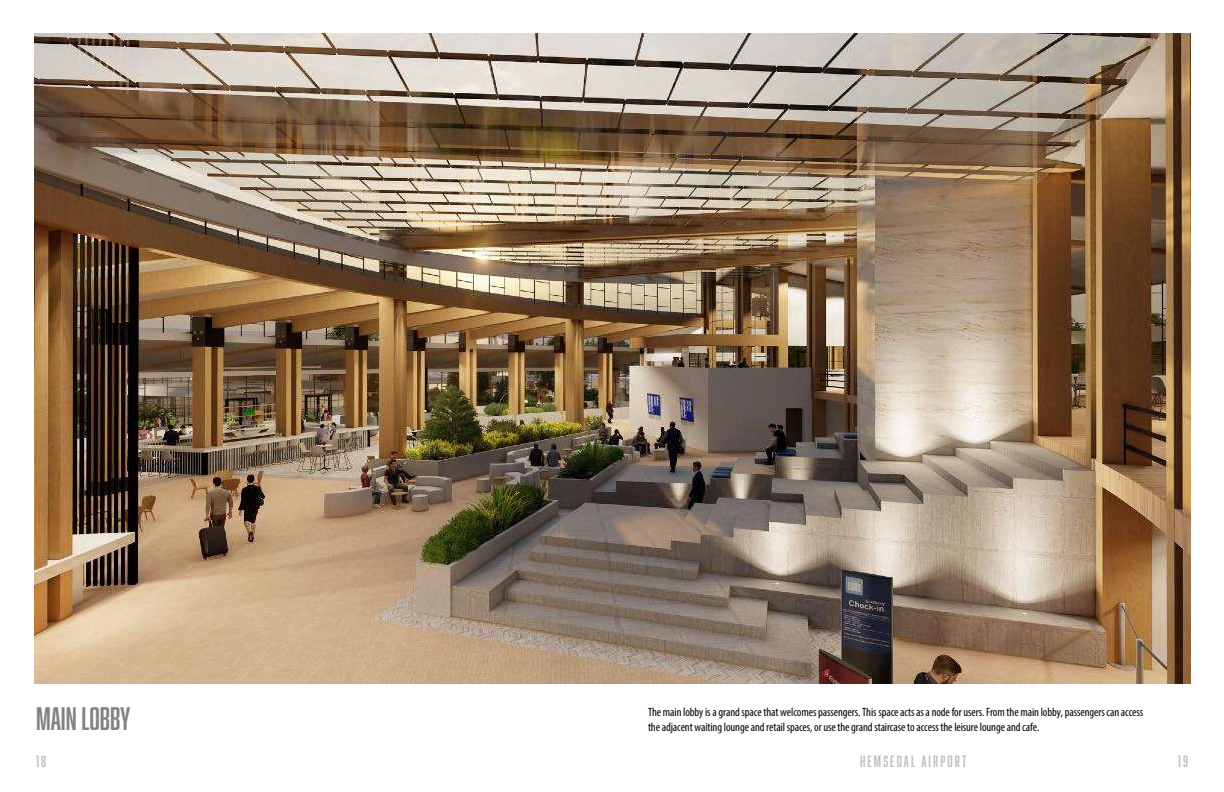
<style>
.page{position:relative;width:1224px;height:792px;background:#fff}
.page>*{position:absolute;margin:0;border:0;box-sizing:border-box;transform-origin:0 0}
.t1{font:30px "Abolition";color:#808285}
.t2{font:15px "Abolition";letter-spacing:.14em;color:#bcbec0}
.t3{font:condensed 12px/14.4px "Myriad Pro";letter-spacing:-.01em;color:#000}
</style>
<div class="page">
<img style="left:34px;top:33px;width:1156px;height:651px">
<h1 class="t1" style="left:36px;top:701px;width:96px">MAIN LOBBY</h1>
<p class="t3" style="left:648px;top:705px;width:497px">The main lobby is a grand space that welcomes passengers. This space acts as a node for users. From the main lobby, passengers can access the adjacent waiting lounge and retail spaces, or use the grand staircase to access the leisure lounge and cafe.</p>
<p class="t2" style="left:36px;top:753px;width:12px">18</p>
<p class="t2" style="left:860px;top:753px;width:108px">HEMSEDAL AIRPORT</p>
<p class="t2" style="left:1178px;top:753px;width:12px">19</p>
</div>
